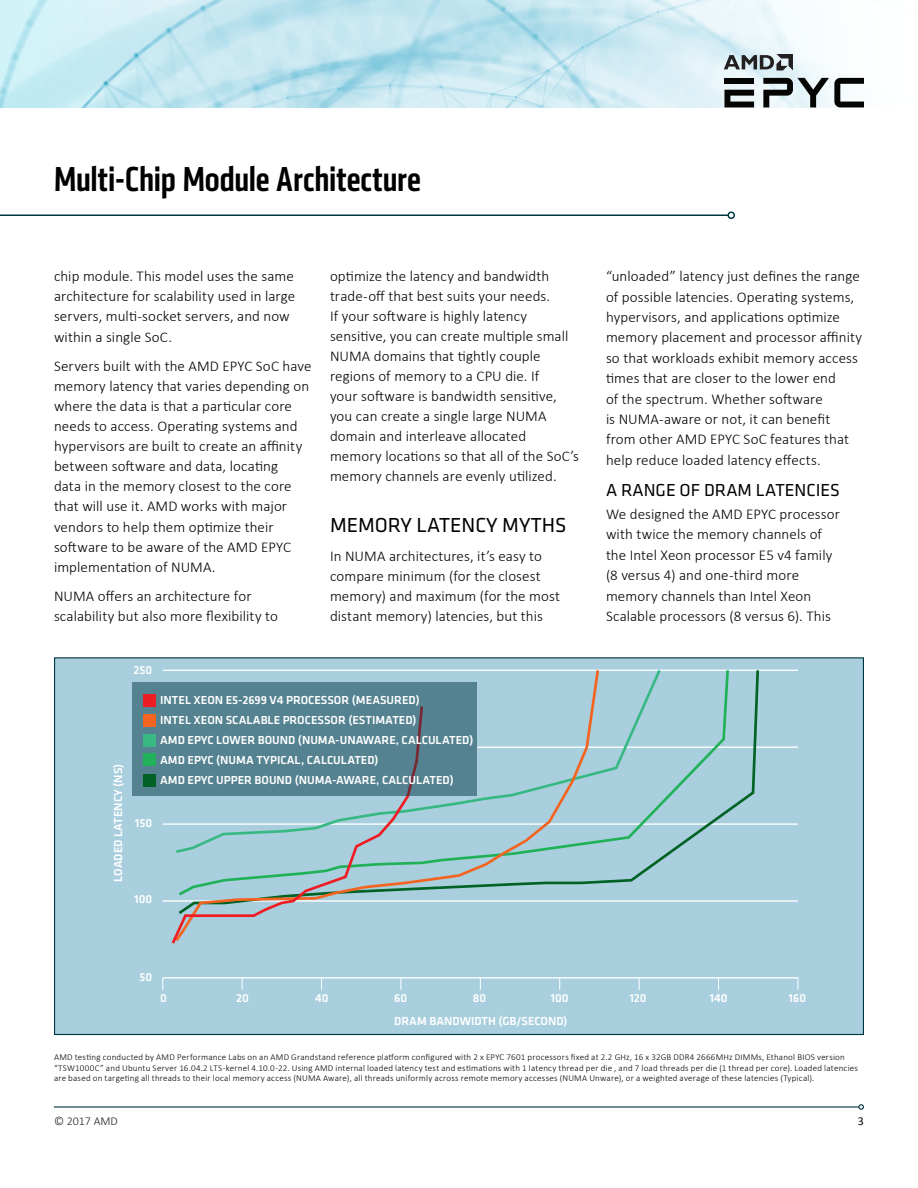
<style>
.page{position:relative;width:918px;height:1188px;background:#fff}
.page>*{position:absolute;margin:0;border:0;box-sizing:border-box;transform-origin:0 0}
.t1{font:500 36px "Klavika Condensed";color:#000001}
.Subhead_1{font:21px "Klavika";color:#000001}
.Subhead_2{font:18px "Klavika";color:#000001}
.Body_1{font:300 15px/20.1px "Calibri";letter-spacing:.005em;color:#000001}
.t2{font:500 12px/20.1px "Klavika";color:#fff}
.t3{font:300 12px "Calibri";color:#231f20}
.t4{font:12px "Calibri";color:#000001}
.Body_1-2{font:300 9px/10.8px "Calibri";letter-spacing:.025em;color:#000001}
</style>
<div class="page">
<hr style="left:0;top:214px;width:728px;height:2px;background:#003543">
<div style="left:728px;top:212px;width:7px;height:7px;border:2px solid #003543;border-radius:50%"></div>
<hr style="left:54px;top:1106px;width:805px;height:2px;background:#003543">
<svg style="left:858px;top:1104px;width:6px;height:6px"></svg>
<img style="left:0;top:0;width:864px;height:108px">
<svg style="left:724px;top:54px;width:69px;height:17px"></svg>
<div style="left:725px;top:78px;width:29px;height:6px;background:#050504"></div>
<svg style="left:725px;top:90px;width:29px;height:17px"></svg>
<svg style="left:763px;top:78px;width:101px;height:29px"></svg>
<div style="left:55px;top:658px;width:808px;height:376px;background:#a9cfde"></div>
<hr style="left:163px;top:977px;width:635px;height:2px;background:#fff">
<hr style="left:163px;top:823px;width:635px;height:2px;background:#fff">
<hr style="left:163px;top:670px;width:635px;height:1px;background:#fff">
<hr style="left:477px;top:747px;width:321px;height:1px;background:#fff">
<hr style="left:163px;top:900px;width:635px;height:2px;background:#fff">
<svg style="left:601px;top:669px;width:159px;height:233px"></svg>
<svg style="left:601px;top:669px;width:129px;height:229px"></svg>
<svg style="left:601px;top:669px;width:62px;height:186px"></svg>
<svg style="left:173px;top:669px;width:428px;height:233px"></svg>
<svg style="left:169px;top:796px;width:256px;height:148px"></svg>
<svg style="left:162px;top:978px;width:1px;height:12px"></svg>
<svg style="left:242px;top:978px;width:1px;height:12px"></svg>
<svg style="left:401px;top:978px;width:1px;height:12px"></svg>
<svg style="left:639px;top:978px;width:1px;height:12px"></svg>
<svg style="left:798px;top:978px;width:1px;height:12px"></svg>
<div style="left:133px;top:682px;width:344px;height:114px;background:#548290"></div>
<div style="left:143px;top:775px;width:12px;height:12px;background:#006224"></div>
<div style="left:143px;top:753px;width:12px;height:12px;background:#21b259"></div>
<div style="left:143px;top:735px;width:12px;height:12px;background:#38b983"></div>
<div style="left:143px;top:715px;width:12px;height:12px;background:#f36421"></div>
<div style="left:143px;top:695px;width:12px;height:12px;background:#ee1d23"></div>
<h1 class="t1" style="left:54px;top:156px;width:369px">Multi-Chip Module Architecture</h1>
<p class="Body_1" style="left:54px;top:266px;width:243px">chip module. This model uses the same architecture for scalability used in large servers, multi-socket servers, and now within a single SoC.</p>
<p class="Body_1" style="left:54px;top:355px;width:259px">Servers built with the AMD EPYC SoC have memory latency that varies depending on where the data is that a particular core needs to access. Operating systems and hypervisors are built to create an affinity between software and data, locating<br>data in the memory closest to the core that will use it. AMD works with major vendors to help them optimize their software to be aware of the AMD EPYC implementation of NUMA.</p>
<p class="Body_1" style="left:54px;top:585px;width:225px">NUMA offers an architecture for scalability but also more flexibility to</p>
<p class="t2" style="left:133px;top:659px;width:20px">250</p>
<p class="Body_1" style="left:330px;top:266px;width:251px">optimize the latency and bandwidth trade-off that best suits your needs.<br>If your software is highly latency sensitive, you can create multiple small NUMA domains that tightly couple regions of memory to a CPU die. If<br>your software is bandwidth sensitive, you can create a single large NUMA domain and interleave allocated memory locations so that all of the SoC’s memory channels are evenly utilized.</p>
<p class="Subhead_1" style="left:330px;top:512px;width:238px">MEMORY LATENCY MYTHS</p>
<p class="Body_1" style="left:330px;top:545px;width:232px">In NUMA architectures, it’s easy to compare minimum (for the closest memory) and maximum (for the most distant memory) latencies, but this</p>
<p class="t2" style="left:108px;top:882px;width:119px;rotate:-90deg">LOADED LATENCY (NS)</p>
<p class="t2" style="left:160px;top:690px;width:261px">INTEL XEON E5-2699 V4 PROCESSOR (MEASURED)<br>INTEL XEON SCALABLE PROCESSOR (ESTIMATED)</p>
<p class="t2" style="left:160px;top:730px;width:315px">AMD EPYC LOWER BOUND (NUMA-UNAWARE, CALCULATED)</p>
<p class="t2" style="left:160px;top:770px;width:295px">AMD EPYC UPPER BOUND (NUMA-AWARE, CALCULATED)</p>
<p class="t2" style="left:160px;top:750px;width:220px">AMD EPYC (NUMA TYPICAL, CALCULATED)</p>
<p class="t2" style="left:135px;top:812px;width:19px">150</p>
<p class="t2" style="left:134px;top:889px;width:20px">100</p>
<p class="Body_1" style="left:606px;top:265px;width:258px">“unloaded” latency just defines the range of possible latencies. Operating systems, hypervisors, and applications optimize memory placement and processor affinity so that workloads exhibit memory access times that are closer to the lower end<br>of the spectrum. Whether software<br>is NUMA-aware or not, it can benefit from other AMD EPYC SoC features that help reduce loaded latency effects.</p>
<p class="Subhead_2" style="left:606px;top:478px;width:235px">A RANGE OF DRAM LATENCIES</p>
<p class="Body_1" style="left:606px;top:503px;width:236px">We designed the AMD EPYC processor with twice the memory channels of the Intel Xeon processor E5 v4 family (8 versus 4) and one-third more memory channels than Intel Xeon Scalable processors (8 versus 6). This</p>
<p class="t2" style="left:139px;top:967px;width:14px">50</p>
<p class="t2" style="left:160px;top:987px;width:8px">0</p>
<p class="t2" style="left:236px;top:987px;width:14px">20</p>
<p class="t2" style="left:315px;top:987px;width:15px">40</p>
<p class="t2" style="left:394px;top:987px;width:15px">60</p>
<p class="t2" style="left:473px;top:987px;width:15px">80</p>
<p class="t2" style="left:550px;top:987px;width:20px">100</p>
<p class="t2" style="left:629px;top:987px;width:19px">120</p>
<p class="t2" style="left:710px;top:987px;width:20px">140</p>
<p class="t2" style="left:788px;top:987px;width:19px">160</p>
<p class="t2" style="left:394px;top:1011px;width:175px">DRAM BANDWIDTH (GB/SECOND)</p>
<p class="Body_1-2" style="left:54px;top:1051px;width:806px">AMD testing conducted by AMD Performance Labs on an AMD Grandstand reference platform configured with 2 x EPYC 7601 processors fixed at 2.2 GHz, 16 x 32GB DDR4 2666MHz DIMMs, Ethanol BIOS version “TSW1000C” and Ubuntu Server 16.04.2 LTS-kernel 4.10.0-22. Using AMD internal loaded latency test and estimations with 1 latency thread per die , and 7 load threads per die (1 thread per core). Loaded latencies are based on targeting all threads to their local memory access (NUMA Aware), all threads uniformly across remote memory accesses (NUMA Unware), or a weighted average of these latencies (Typical).</p>
<p class="t3" style="left:54px;top:1114px;width:65px">© 2017 AMD</p>
<p class="t4" style="left:858px;top:1113px;width:8px">3</p>
</div>
